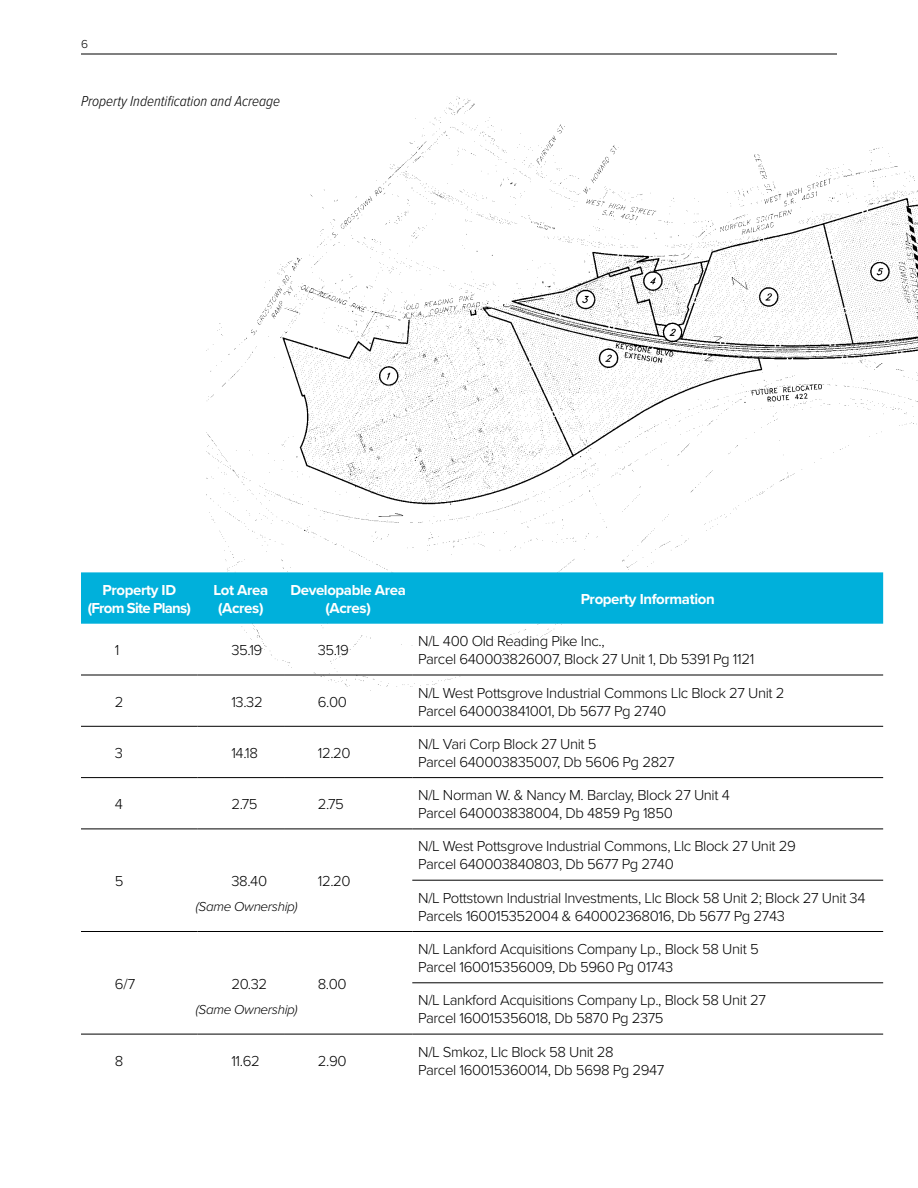
<style>
.page{position:relative;width:918px;height:1188px;background:#fff}
.page>*{position:absolute;margin:0;border:0;box-sizing:border-box;transform-origin:0 0}
.t1{font:300 15px/18px "Proxima Nova";letter-spacing:-.025em;color:#000}
.t2{font:700 15px/18px "Proxima Nova";letter-spacing:-.025em;color:#fff;text-align:center}
.t3{font:italic 300 15px "Proxima Nova Cond";color:#000}
.t4{font:700 15px/18px "Proxima Nova";letter-spacing:-.05em;color:#fff;text-align:center}
.t5{font:italic 300 13.5px "Proxima Nova";letter-spacing:-.025em;color:#000}
.t6{font:300 12px "Proxima Nova";color:#000}
</style>
<div class="page">
<hr style="left:81px;top:54px;width:756px;height:1px;background:#000">
<img style="left:175px;top:96px;width:743px;height:595px">
<div style="left:81px;top:572px;width:802px;height:52px;background:#00b0db"></div>
<hr style="left:81px;top:675px;width:117px;height:1px;background:#000">
<hr style="left:198px;top:675px;width:86px;height:1px;background:#000">
<hr style="left:284px;top:675px;width:128px;height:1px;background:#000">
<hr style="left:412px;top:675px;width:471px;height:1px;background:#000">
<hr style="left:81px;top:726px;width:117px;height:1px;background:#000">
<hr style="left:198px;top:726px;width:86px;height:1px;background:#000">
<hr style="left:284px;top:726px;width:128px;height:1px;background:#000">
<hr style="left:412px;top:726px;width:471px;height:1px;background:#000">
<hr style="left:81px;top:777px;width:117px;height:1px;background:#000">
<hr style="left:198px;top:777px;width:86px;height:1px;background:#000">
<hr style="left:284px;top:777px;width:128px;height:1px;background:#000">
<hr style="left:412px;top:777px;width:471px;height:1px;background:#000">
<hr style="left:81px;top:829px;width:117px;height:1px;background:#000">
<hr style="left:198px;top:829px;width:86px;height:1px;background:#000">
<hr style="left:284px;top:829px;width:128px;height:1px;background:#000">
<hr style="left:412px;top:829px;width:471px;height:1px;background:#000">
<hr style="left:412px;top:880px;width:471px;height:1px;background:#000">
<hr style="left:81px;top:931px;width:117px;height:1px;background:#000">
<hr style="left:198px;top:931px;width:86px;height:1px;background:#000">
<hr style="left:284px;top:931px;width:128px;height:1px;background:#000">
<hr style="left:412px;top:931px;width:471px;height:1px;background:#000">
<hr style="left:412px;top:983px;width:471px;height:1px;background:#000">
<hr style="left:81px;top:1034px;width:117px;height:1px;background:#000">
<hr style="left:198px;top:1034px;width:86px;height:1px;background:#000">
<hr style="left:284px;top:1034px;width:128px;height:1px;background:#000">
<hr style="left:412px;top:1034px;width:471px;height:1px;background:#000">
<p class="t6" style="left:81px;top:35px;width:9px">6</p>
<p class="t3" style="left:81px;top:90px;width:201px">Property Indentification and Acreage</p>
<p class="t4" style="left:88px;top:581px;width:105px">Property ID (From Site Plans)</p>
<p class="t2" style="left:214px;top:581px;width:56px">Lot Area (Acres)</p>
<p class="t2" style="left:290px;top:581px;width:117px">Developable Area (Acres)</p>
<p class="t2" style="left:581px;top:590px;width:136px">Property Information</p>
<p class="t1" style="left:115px;top:640px;width:6px">1</p>
<p class="t1" style="left:231px;top:640px;width:33px">35.19</p>
<p class="t1" style="left:318px;top:640px;width:33px">35.19</p>
<p class="t1" style="left:418px;top:631px;width:338px">N/L 400 Old Reading Pike Inc.,<br>Parcel 640003826007, Block 27 Unit 1, Db 5391 Pg 1121</p>
<p class="t1" style="left:115px;top:692px;width:10px">2</p>
<p class="t1" style="left:231px;top:692px;width:33px">13.32</p>
<p class="t1" style="left:318px;top:692px;width:31px">6.00</p>
<p class="t1" style="left:418px;top:683px;width:368px">N/L West Pottsgrove Industrial Commons Llc Block 27 Unit 2<br>Parcel 640003841001, Db 5677 Pg 2740</p>
<p class="t1" style="left:115px;top:743px;width:10px">3</p>
<p class="t1" style="left:231px;top:743px;width:28px">14.18</p>
<p class="t1" style="left:318px;top:743px;width:34px">12.20</p>
<p class="t1" style="left:418px;top:734px;width:258px">N/L Vari Corp Block 27 Unit 5<br>Parcel 640003835007, Db 5606 Pg 2827</p>
<p class="t1" style="left:115px;top:794px;width:10px">4</p>
<p class="t1" style="left:231px;top:794px;width:28px">2.75</p>
<p class="t1" style="left:318px;top:794px;width:28px">2.75</p>
<p class="t1" style="left:418px;top:785px;width:313px">N/L Norman W. &amp; Nancy M. Barclay, Block 27 Unit 4<br>Parcel 640003838004, Db 4859 Pg 1850</p>
<p class="t1" style="left:115px;top:871px;width:10px">5</p>
<p class="t1" style="left:231px;top:871px;width:37px">38.40</p>
<p class="t1" style="left:318px;top:871px;width:34px">12.20</p>
<p class="t5" style="left:196px;top:896px;width:103px">(Same Ownership)</p>
<p class="t1" style="left:115px;top:974px;width:22px">6/7</p>
<p class="t1" style="left:231px;top:974px;width:37px">20.32</p>
<p class="t1" style="left:318px;top:974px;width:30px">8.00</p>
<p class="t5" style="left:196px;top:1000px;width:103px">(Same Ownership)</p>
<p class="t1" style="left:418px;top:837px;width:379px">N/L West Pottsgrove Industrial Commons, Llc Block 27 Unit 29<br>Parcel 640003840803, Db 5677 Pg 2740</p>
<p class="t1" style="left:418px;top:888px;width:449px">N/L Pottstown Industrial Investments, Llc Block 58 Unit 2; Block 27 Unit 34<br>Parcels 160015352004 &amp; 640002368016, Db 5677 Pg 2743</p>
<p class="t1" style="left:418px;top:939px;width:342px">N/L Lankford Acquisitions Company Lp., Block 58 Unit 5<br>Parcel 160015356009, Db 5960 Pg 01743</p>
<p class="t1" style="left:418px;top:991px;width:349px">N/L Lankford Acquisitions Company Lp., Block 58 Unit 27<br>Parcel 160015356018, Db 5870 Pg 2375</p>
<p class="t1" style="left:115px;top:1051px;width:10px">8</p>
<p class="t1" style="left:231px;top:1051px;width:30px">11.62</p>
<p class="t1" style="left:318px;top:1051px;width:30px">2.90</p>
<p class="t1" style="left:418px;top:1042px;width:248px">N/L Smkoz, Llc Block 58 Unit 28<br>Parcel 160015360014, Db 5698 Pg 2947</p>
</div>
